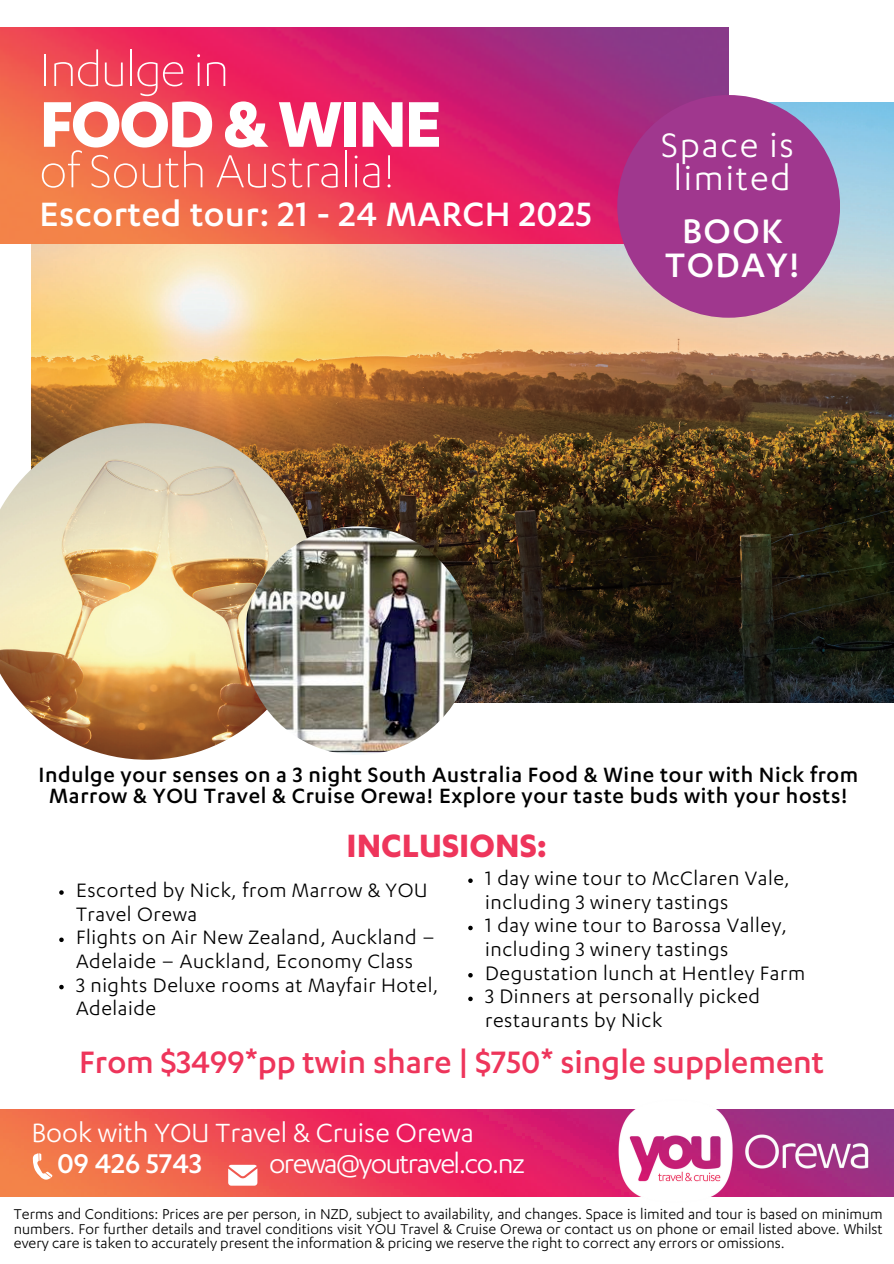
<style>
.page{position:relative;width:894px;height:1264px;background:#fff}
.page>*{position:absolute;margin:0;border:0;box-sizing:border-box;transform-origin:0 0}
.t1{font:700 75px "Karbon";letter-spacing:-.035em;color:#fff}
.t2{font:300 53.85px "Karbon";letter-spacing:-.01em;color:#fff}
.t3{font:39.45px/33px "Karbon";letter-spacing:.045em;color:#fff;text-align:center}
.t4{font:500 39.45px/34px "Karbon";letter-spacing:.035em;color:#fff;text-align:center}
.t5{font:500 39.15px "Karbon";letter-spacing:.015em;color:#fff}
.t6{font:700 37.5px "Karbon";color:#ee355b}
.t7{font:500 36px "Karbon";color:#ee355b}
.t8{font:31.35px "Karbon";letter-spacing:-.05em;color:#fff}
.t9{font:500 31.35px "Karbon";color:#fff}
.t10{font:30.45px "Karbon";color:#fff}
.t11{font:500 24px/21.3px "Karbon";letter-spacing:.025em;color:#000;text-align:center}
.t12{font:22.5px/23.7px "Karbon";letter-spacing:.025em;color:#000}
.t13{font:16.5px/14.7px "Karbon";color:#000;text-align:justify}
</style>
<div class="page">
<img style="left:31px;top:102px;width:862px;height:600px">
<img style="left:0;top:28px;width:728px;height:216px">
<img style="left:0;top:423px;width:315px;height:336px">
<div style="left:617px;top:95px;width:222px;height:223px;background:#a0378e;border-radius:50%"></div>
<img style="left:0;top:1109px;width:611px;height:87px">
<svg style="left:33px;top:1153px;width:19px;height:27px"></svg>
<img style="left:611px;top:1109px;width:282px;height:88px">
<svg style="left:228px;top:1164px;width:29px;height:21px"></svg>
<img style="left:244px;top:526px;width:228px;height:229px;border-radius:50%">
<svg style="left:468px;top:878px;width:4px;height:5px"></svg>
<svg style="left:468px;top:925px;width:4px;height:5px"></svg>
<svg style="left:468px;top:973px;width:4px;height:4px"></svg>
<svg style="left:468px;top:996px;width:4px;height:5px"></svg>
<svg style="left:59px;top:890px;width:5px;height:4px"></svg>
<svg style="left:59px;top:937px;width:5px;height:5px"></svg>
<svg style="left:59px;top:984px;width:5px;height:5px"></svg>
<p class="t2" style="left:39px;top:49px;width:191px">Indulge in</p>
<p class="t1" style="left:39px;top:96px;width:404px">FOOD&amp;WINE</p>
<p class="t2" style="left:39px;top:151px;width:357px">of South Australia!</p>
<h3 class="t5" style="left:39px;top:200px;width:553px">Escorted tour: 21 - 24 MARCH 2025</h3>
<p class="t3" style="left:661px;top:133px;width:134px">Space is limited</p>
<p class="t4" style="left:665px;top:218px;width:136px">BOOK<br>TODAY!</p>
<p class="t11" style="left:38px;top:767px;width:821px">Indulge your senses on a 3 night South Australia Food &amp; Wine tour with Nick from<br>Marrow &amp; YOU Travel &amp; Cruise Orewa! Explore your taste buds with your hosts!</p>
<p class="t6" style="left:346px;top:831px;width:202px">INCLUSIONS:</p>
<h4 class="t12" style="left:76px;top:881px;width:353px">Escorted by Nick, from Marrow &amp; YOU<br>Travel Orewa</h4>
<h4 class="t12" style="left:76px;top:928px;width:360px">Flights on Air New Zealand, Auckland –<br>Adelaide – Auckland, Economy Class</h4>
<h4 class="t12" style="left:76px;top:975px;width:364px">3 nights Deluxe rooms at Mayfair Hotel,<br>Adelaide</h4>
<p class="t12" style="left:485px;top:869px;width:306px">1 day wine tour to McClaren Vale, including 3 winery tastings</p>
<h3 class="t12" style="left:485px;top:916px;width:303px">1 day wine tour to Barossa Valley, including 3 winery tastings</h3>
<p class="t12" style="left:485px;top:963px;width:321px">Degustation lunch at Hentley Farm</p>
<p class="t12" style="left:485px;top:987px;width:276px">3 Dinners at personally picked restaurants by Nick</p>
<h3 class="t7" style="left:79px;top:1048px;width:746px">From $3499*pp twin share | $750* single supplement</h3>
<p class="t10" style="left:31px;top:1121px;width:444px">Book with YOU Travel &amp; Cruise Orewa</p>
<p class="t9" style="left:57px;top:1151px;width:146px">09 426 5743</p>
<p class="t8" style="left:269px;top:1151px;width:257px">orewa@youtravel.co.nz</p>
<p class="t13" style="left:14px;top:1208px;width:870px">Terms and Conditions: Prices are per person, in NZD, subject to availability, and changes. Space is limited and tour is based on minimum numbers. For further details and travel conditions visit YOU Travel &amp; Cruise Orewa or contact us on phone or email listed above. Whilst every care is taken to accurately present the information &amp; pricing we reserve the right to correct any errors or omissions.</p>
</div>
